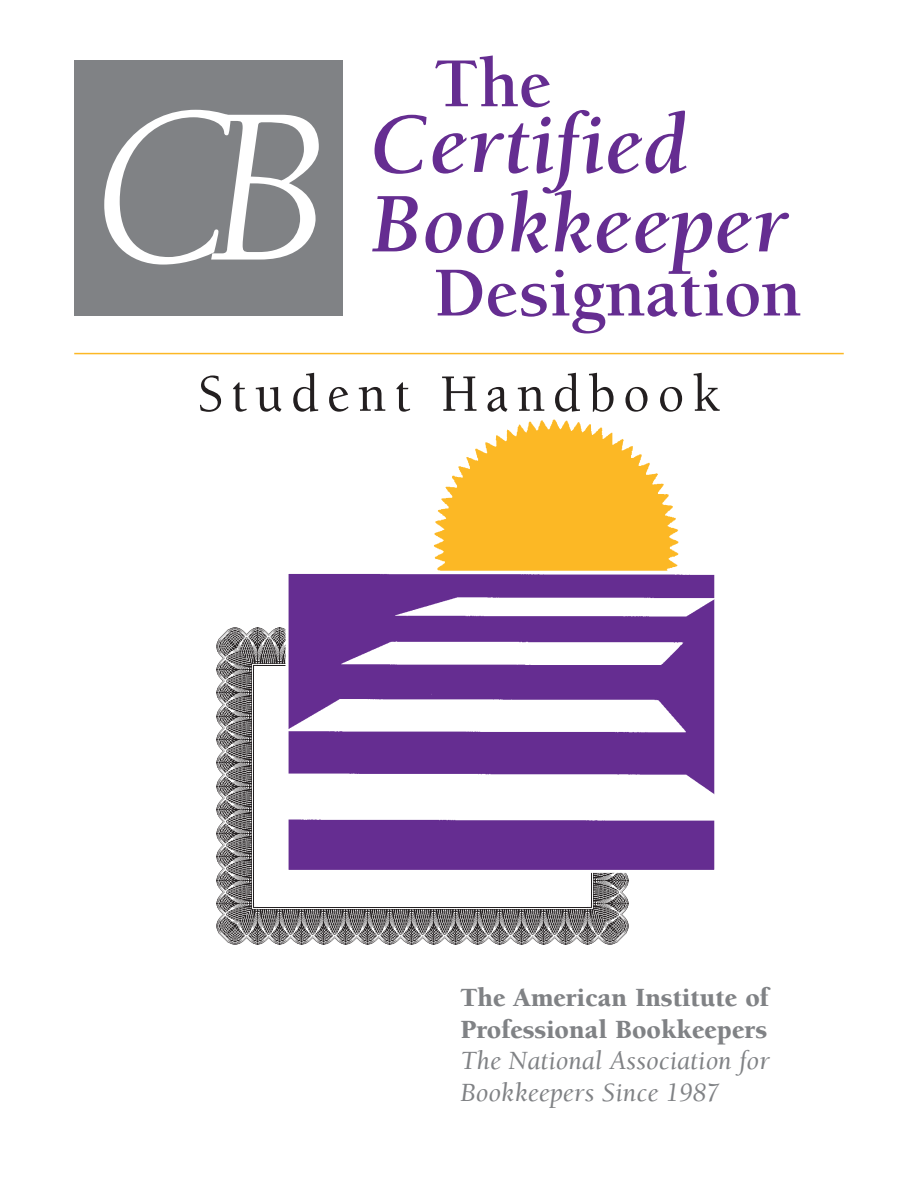
<style>
.page{position:relative;width:918px;height:1188px;background:#fff}
.page>*{position:absolute;margin:0;border:0;box-sizing:border-box;transform-origin:0 0}
.t1{font:italic 228px "Berkeley";color:#fff}
.t2{font:italic 700 87px/79.5px "Berkeley";color:#652d91}
.t3{font:700 72px "Berkeley";color:#652d91}
.t4{font:500 54px "Berkeley";letter-spacing:.155em;color:#231f20;scale:.95 1}
.t5{font:900 27px/31.5px "Berkeley";color:#808285}
.t6{font:italic 27px/31.5px "Berkeley";color:#808285}
</style>
<div class="page">
<img style="left:216px;top:628px;width:41px;height:41px">
<img style="left:257px;top:628px;width:28px;height:37px">
<img style="left:591px;top:873px;width:38px;height:31px">
<img style="left:587px;top:904px;width:42px;height:41px">
<img style="left:257px;top:908px;width:330px;height:37px">
<img style="left:216px;top:904px;width:41px;height:41px">
<img style="left:216px;top:669px;width:38px;height:235px">
<img style="left:433px;top:419px;width:246px;height:152px">
<img style="left:289px;top:575px;width:424px;height:294px">
<div style="left:285px;top:571px;width:432px;height:302px;border:3px solid #fff"></div>
<hr style="left:74px;top:353px;width:770px;height:1px;background:#fcb825">
<div style="left:74px;top:60px;width:268px;height:256px;background:#808285"></div>
<h1 class="t1" style="left:91px;top:99px;width:237px">CB</h1>
<h3 class="t3" style="left:434px;top:55px;width:120px">The</h3>
<h2 class="t2" style="left:371px;top:112px;width:419px">Certified<br>Bookkeeper</h2>
<h3 class="t3" style="left:434px;top:265px;width:369px">Designation</h3>
<h3 class="t4" style="left:198px;top:373px;width:551px">Student Handbook</h3>
<p class="t5" style="left:460px;top:984px;width:310px">The American Institute of<br>Professional Bookkeepers</p>
<p class="t6" style="left:460px;top:1047px;width:311px">The National Association for<br>Bookkeepers Since 1987</p>
</div>
